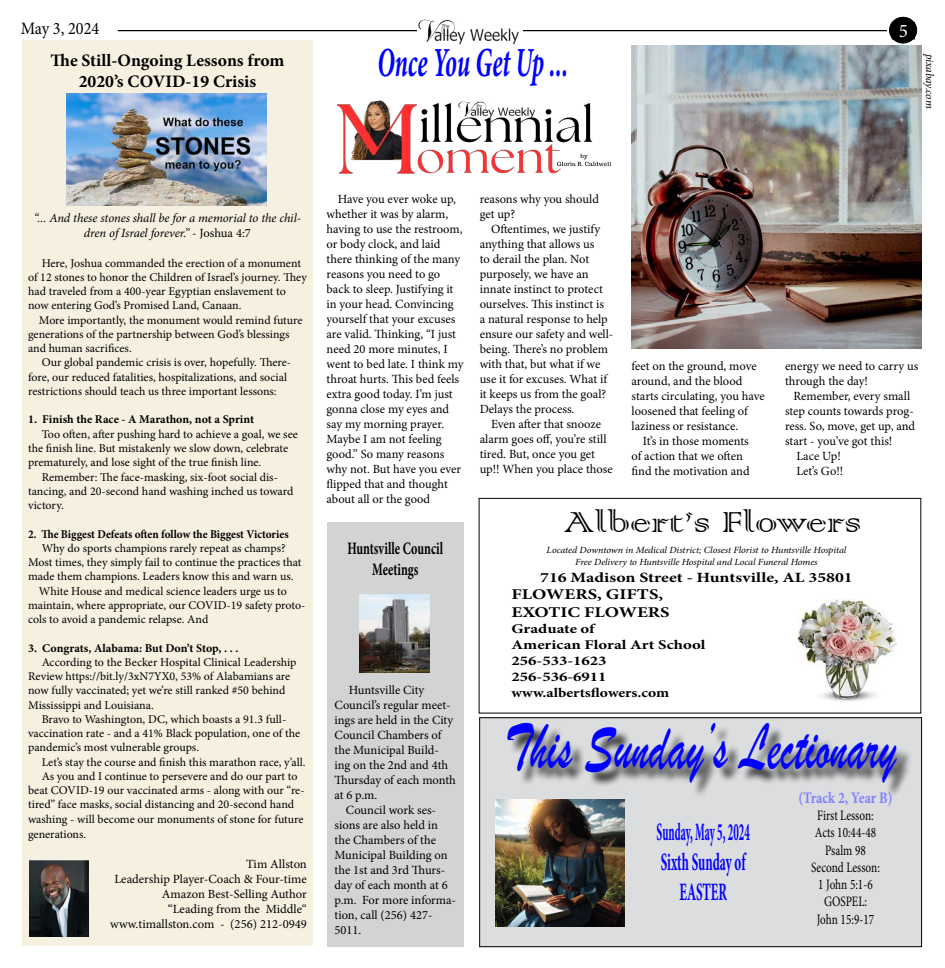
<style>
.page{position:relative;width:945px;height:968px;background:#fff}
.page>*{position:absolute;margin:0;border:0;box-sizing:border-box;transform-origin:0 0}
.t1{font:68.75px "Brush Script";color:#00f;scale:.67 1}
.t2{font:italic 700 41.38px "Minion Pro";letter-spacing:-.005em;color:#00f;scale:.58 1}
.t3{font:38.38px "Colonna";color:#000;scale:1.18 1}
.t4{font:700 25px/30px "Minion Pro";color:#00f;text-align:center;scale:.47 1}
.t5{font:19.12px "Minion Pro";color:#fff}
.t6{font:700 17.5px/21px "Minion Pro";color:#000;text-align:center}
.t7{font:700 17.5px/21px "Minion Pro";color:#000;text-align:center;scale:.69 1}
.t8{font:17.5px "Minion Pro";color:#000;scale:.93 1}
.t9{font:700 16.12px "Minion Pro";color:#8080ff;scale:.84 1}
.t10{font:700 14.88px/17.9px "Minion Pro";color:#000;scale:1.25 1}
.t11{font:14.38px/17.2px "Minion Pro";color:#000;text-align:center;scale:.78 1}
.t12{font:700 14.12px "Minion Pro";color:#000;scale:1.25 1}
.t13{font:700 13.38px/16px "Minion Pro";color:#000;scale:1.25 1}
.t14{font:12.5px/15px "Minion Pro";letter-spacing:-.005em;color:#000}
.t15{font:italic 12.5px/15px "Minion Pro";letter-spacing:-.01em;color:#000;text-align:center}
.t16{font:11.88px/14.2px "Minion Pro";color:#000}
.t17{font:700 11.88px "Minion Pro";color:#000}
.t18{font:700 11.88px "Minion Pro";color:#000;scale:.94 1}
.t19{font:italic 11.25px "Minion Pro";letter-spacing:-.01em;color:#000}
.t20{font:italic 9.38px/12px "Minion Pro";letter-spacing:-.01em;color:#000;text-align:center;scale:1.07 1}
.s1{font-style:normal}
</style>
<div class="page">
<hr style="left:118px;top:30px;width:769px;height:1px;background:#000">
<div style="left:890px;top:17px;width:27px;height:26px;background:#000;border-radius:50%"></div>
<div style="left:889px;top:17px;width:28px;height:26px;border:1px solid #000;border-radius:50%"></div>
<img style="left:417px;top:19px;width:105px;height:26px">
<img style="left:336px;top:100px;width:276px;height:74px">
<div style="left:480px;top:717px;width:442px;height:229px;background:#dcddde"></div>
<div style="left:479px;top:717px;width:443px;height:229px;border:1px solid #000"></div>
<div style="left:510px;top:725px;width:402px;height:72px;background:#000;opacity:.75"></div>
<div style="left:327px;top:523px;width:137px;height:424px;background:#d1d3d4"></div>
<img style="left:360px;top:594px;width:70px;height:78px">
<img style="left:496px;top:799px;width:128px;height:127px">
<div style="left:479px;top:498px;width:442px;height:215px;border:1px solid #000"></div>
<img style="left:797px;top:599px;width:99px;height:102px">
<div style="left:22px;top:40px;width:291px;height:905px;background:#f6f0e0"></div>
<img style="left:30px;top:860px;width:59px;height:76px">
<img style="left:632px;top:45px;width:289px;height:303px">
<img style="left:67px;top:93px;width:200px;height:113px">
<h3 class="t8" style="left:21px;top:16px;width:86px">May 3, 2024</h3>
<h3 class="t5" style="left:899px;top:18px;width:11px">5</h3>
<h3 class="t6" style="left:51px;top:50px;width:235px">The Still-Ongoing Lessons from<br>2020’s COVID-19 Crisis</h3>
<h2 class="t2" style="left:377px;top:33px;width:330px">Once You Get Up ...</h2>
<p class="t19" style="left:937px;top:54px;width:56px;rotate:90deg">pixabay.com</p>
<p class="t15" style="left:34px;top:211px;width:269px">“... And these stones shall be for a memorial to the chil&shy;dren of Israel forever.” <span class="s1">- Joshua 4:7</span></p>
<p class="t16" style="left:28px;top:256px;width:280px;text-indent:14px">Here, Joshua commanded the erection of a monument of 12 stones to honor the Children of Israel’s journey. They had traveled from a 400-year Egyptian enslavement to now entering God’s Promised Land, Canaan.</p>
<p class="t16" style="left:28px;top:313px;width:276px;text-indent:11px">More importantly, the monument would remind future generations of the partnership between God’s blessings and human sacrifices.</p>
<p class="t16" style="left:28px;top:355px;width:265px;text-indent:14px">Our global pandemic crisis is over, hopefully. There&shy;fore, our reduced fatalities, hospitalizations, and social restrictions should teach us three important lessons:</p>
<p class="t17" style="left:28px;top:411px;width:228px">1. Finish the Race - A Marathon, not a Sprint</p>
<p class="t16" style="left:42px;top:427px;width:258px">Too often, after pushing hard to achieve a goal, we see</p>
<p class="t16" style="left:28px;top:441px;width:262px">the finish line. But mistakenly we slow down, celebrate</p>
<p class="t16" style="left:28px;top:455px;width:235px">prematurely, and lose sight of the true finish line.</p>
<p class="t16" style="left:42px;top:469px;width:238px">Remember: The face-masking, six-foot social dis-</p>
<p class="t16" style="left:28px;top:484px;width:267px">tancing, and 20-second hand washing inched us toward</p>
<p class="t16" style="left:28px;top:498px;width:37px">victory.</p>
<p class="t18" style="left:28px;top:525px;width:279px">2. The Biggest Defeats often follow the Biggest Victories</p>
<p class="t16" style="left:42px;top:541px;width:246px">Why do sports champions rarely repeat as champs?</p>
<p class="t16" style="left:28px;top:555px;width:275px">Most times, they simply fail to continue the practices that</p>
<p class="t16" style="left:28px;top:569px;width:267px">made them champions. Leaders know this and warn us.</p>
<p class="t16" style="left:39px;top:583px;width:249px">White House and medical science leaders urge us to</p>
<p class="t16" style="left:28px;top:598px;width:279px">maintain, where appropriate, our COVID-19 safety proto-</p>
<p class="t16" style="left:28px;top:612px;width:182px">cols to avoid a pandemic relapse. And</p>
<p class="t17" style="left:28px;top:639px;width:212px">3. Congrats, Alabama: But Don’t Stop, . . .</p>
<p class="t16" style="left:28px;top:655px;width:270px;text-indent:14px">According to the Becker Hospital Clinical Leadership Review https://bit.ly/3xN7YX0, 53% of Alabamians are now fully vaccinated; yet we’re still ranked #50 behind Mississippi and Louisiana.</p>
<p class="t16" style="left:28px;top:712px;width:274px;text-indent:14px">Bravo to Washington, DC, which boasts a 91.3 full&shy;vaccination rate - and a 41% Black population, one of the pandemic’s most vulnerable groups.</p>
<p class="t16" style="left:42px;top:754px;width:265px">Let’s stay the course and finish this marathon race, y’all.</p>
<p class="t16" style="left:42px;top:769px;width:257px">As you and I continue to persevere and do our part to</p>
<p class="t16" style="left:28px;top:783px;width:278px">beat COVID-19 our vaccinated arms - along with our “re-</p>
<p class="t16" style="left:28px;top:797px;width:268px">tired” face masks, social distancing and 20-second hand</p>
<p class="t16" style="left:28px;top:811px;width:277px">washing - will become our monuments of stone for future</p>
<p class="t16" style="left:28px;top:826px;width:60px">generations.</p>
<p class="t14" style="left:110px;top:856px;width:198px;text-align:right">Tim Allston<br>Leadership Player-Coach &amp; Four-time<br>Amazon Best-Selling Author<br>“Leading from the Middle“ www.timallston.com - (256) 212-0949</p>
<p class="t14" style="left:327px;top:191px;width:138px;text-indent:11px">Have you ever woke up, whether it was by alarm, having to use the restroom, or body clock, and laid there thinking of the many reasons you need to go back to sleep. Justifying it in your head. Convincing yourself that your excuses are valid. Thinking, “I just need 20 more minutes, I went to bed late. I think my throat hurts. This bed feels extra good today. I’m just gonna close my eyes and say my morning prayer.<br>Maybe I am not feeling good.” So many reasons why not. But have you ever flipped that and thought about all or the good</p>
<p class="t14" style="left:480px;top:191px;width:121px">reasons why you should get up?</p>
<p class="t14" style="left:480px;top:221px;width:135px;text-indent:11px">Oftentimes, we justify anything that allows us<br>to derail the plan. Not purposely, we have an innate instinct to protect ourselves. This instinct is<br>a natural response to help ensure our safety and well&shy;being. There’s no problem with that, but what if we use it for excuses. What if it keeps us from the goal?<br>Delays the process.</p>
<p class="t14" style="left:480px;top:416px;width:135px;text-indent:11px">Even after that snooze alarm goes off, you’re still tired. But, once you get up!! When you place those</p>
<p class="t14" style="left:785px;top:359px;width:135px">energy we need to carry us through the day!</p>
<p class="t14" style="left:794px;top:389px;width:118px">Remember, every small</p>
<p class="t14" style="left:785px;top:404px;width:130px">step counts towards prog-</p>
<p class="t14" style="left:785px;top:419px;width:132px">ress. So, move, get up, and</p>
<p class="t14" style="left:785px;top:434px;width:109px">start - you’ve got this!</p>
<p class="t14" style="left:796px;top:449px;width:46px">Lace Up!</p>
<p class="t14" style="left:796px;top:464px;width:48px">Let’s Go!!</p>
<h3 class="t3" style="left:564px;top:496px;width:254px">Albert’s Flowers</h3>
<p class="t20" style="left:547px;top:543px;width:282px">Located Downtown in Medical District; Closest Florist to Huntsville Hospital<br>Free Delivery to Huntsville Hospital and Local Funeral Homes</p>
<p class="t12" style="left:540px;top:567px;width:252px">716 Madison Street - Huntsville, AL 35801</p>
<p class="t10" style="left:512px;top:585px;width:128px">FLOWERS, GIFTS,<br>EXOTIC FLOWERS</p>
<p class="t13" style="left:512px;top:621px;width:157px">Graduate of<br>American Floral Art School<br>256-533-1623<br>256-536-6911 www.albertsflowers.com</p>
<p class="t14" style="left:632px;top:359px;width:135px">feet on the ground, move around, and the blood starts circulating, you have loosened that feeling of laziness or resistance.</p>
<p class="t14" style="left:632px;top:434px;width:120px;text-indent:11px">It’s in those moments of action that we often find the motivation and</p>
<h3 class="t7" style="left:347px;top:537px;width:140px">Huntsville Council<br>Meetings</h3>
<p class="t14" style="left:349px;top:682px;width:77px">Huntsville City</p>
<p class="t14" style="left:335px;top:697px;width:118px">Council’s regular meet-</p>
<p class="t14" style="left:335px;top:712px;width:120px">ings are held in the City</p>
<p class="t14" style="left:335px;top:727px;width:109px">Council Chambers of</p>
<p class="t14" style="left:335px;top:742px;width:106px">the Municipal Build-</p>
<p class="t14" style="left:335px;top:757px;width:115px">ing on the 2nd and 4th</p>
<p class="t14" style="left:335px;top:772px;width:123px">Thursday of each month</p>
<p class="t14" style="left:335px;top:787px;width:44px">at 6 p.m.</p>
<p class="t14" style="left:346px;top:802px;width:92px">Council work ses-</p>
<p class="t14" style="left:335px;top:817px;width:105px">sions are also held in</p>
<p class="t14" style="left:335px;top:832px;width:103px">the Chambers of the</p>
<p class="t14" style="left:335px;top:847px;width:115px">Municipal Building on</p>
<p class="t14" style="left:335px;top:862px;width:112px">the 1st and 3rd Thurs-</p>
<p class="t14" style="left:335px;top:877px;width:115px">day of each month at 6</p>
<p class="t14" style="left:335px;top:892px;width:123px">p.m. For more informa-</p>
<p class="t14" style="left:335px;top:907px;width:100px">tion, call (256) 427-</p>
<p class="t14" style="left:335px;top:922px;width:28px">5011.</p>
<h1 class="t1" style="left:505px;top:705px;width:586px">This Sunday’s Lectionary</h1>
<p class="t9" style="left:798px;top:786px;width:114px">(Track 2, Year B)</p>
<p class="t11" style="left:811px;top:806px;width:90px">First Lesson:<br>Acts 10:44-48<br>Psalm 98<br>Second Lesson:<br>1 John 5:1-6<br>GOSPEL:<br>John 15:9-17</p>
<h3 class="t4" style="left:657px;top:816px;width:200px">Sunday, May 5, 2024<br>Sixth Sunday of<br>EASTER</h3>
</div>
